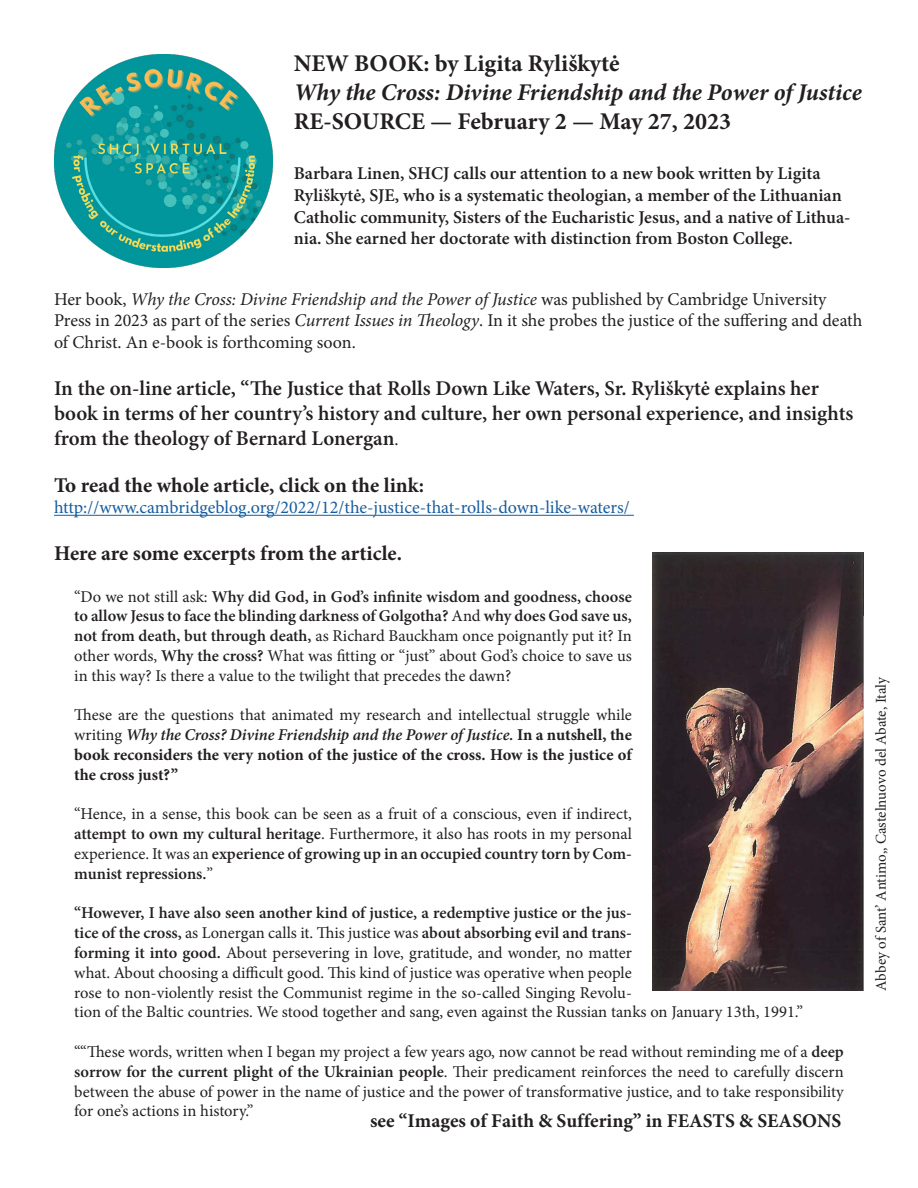
<style>
.page{position:relative;width:918px;height:1188px;background:#fff}
.page>*{position:absolute;margin:0;border:0;box-sizing:border-box;transform-origin:0 0}
.t1{font:700 24px "Minion Pro";color:#231f20}
.t2{font:italic 700 24px "Minion Pro";letter-spacing:-.005em;color:#231f20}
.t3{font:600 21px/25.2px "Minion Pro";color:#231f20}
.t4{font:700 21px "Minion Pro";color:#231f20}
.t5{font:700 19.5px "Minion Pro";color:#231f20}
.t6{font:600 18px/21.6px "Minion Pro";color:#231f20}
.t7{font:18px/21.6px "Minion Pro";color:#231f20}
.t8{font:18px "Minion Pro";letter-spacing:-.005em;color:#175d9e}
.t9{font:16.5px/19.8px "Minion Pro";color:#231f20;text-align:justify}
.t10{font:700 16.5px/19.8px "Minion Pro";color:#231f20;text-align:justify}
.t11{font:15px "Minion Pro";letter-spacing:-.005em;color:#231f20}
.s1{font-style:italic}
.s2{font-weight:400;font-size:18px}
.s3{font-weight:600}
.s4{font-weight:400}
.s5{font-weight:600;font-style:italic}
</style>
<div class="page">
<hr style="left:54px;top:515px;width:580px;height:1px;background:#175d9e">
<img style="left:54px;top:54px;width:219px;height:213px">
<img style="left:652px;top:552px;width:212px;height:439px">
<p class="t1" style="left:294px;top:47px;width:327px">NEW BOOK: by Ligita Ryliškytė</p>
<p class="t2" style="left:294px;top:75px;width:570px">Why the Cross: Divine Friendship and the Power of Justice</p>
<p class="t1" style="left:294px;top:104px;width:439px">RE-SOURCE — February 2 — May 27, 2023</p>
<p class="t6" style="left:294px;top:163px;width:558px">Barbara Linen, SHCJ calls our attention to a new book written by Ligita Ryliškytė, SJE, who is a systematic theologian, a member of the Lithuanian Catholic community, Sisters of the Eucharistic Jesus, and a native of Lithua&shy;nia. She earned her doctorate with distinction from Boston College.</p>
<p class="t7" style="left:54px;top:288px;width:810px">Her book, <span class="s1">Why the Cross: Divine Friendship and the Power of Justice</span> was published by Cambridge University<br>Press in 2023 as part of the series <span class="s1">Current Issues in Theology</span>. In it she probes the justice of the suffering and death of Christ. An e-book is forthcoming soon.</p>
<p class="t3" style="left:54px;top:375px;width:801px">In the on-line article, “The Justice that Rolls Down Like Waters, Sr. Ryliškytė explains her book in terms of her country’s history and culture, her own personal experience, and insights from the theology of Bernard Lonergan<span class="s2">.</span></p>
<p class="t4" style="left:54px;top:470px;width:372px">To read the whole article, click on the link:</p>
<p class="t8" style="left:54px;top:496px;width:577px">http://www.cambridgeblog.org/2022/12/the-justice-that-rolls-down-like-waters/</p>
<p class="t4" style="left:54px;top:539px;width:350px">Here are some excerpts from the article.</p>
<p class="t9" style="left:74px;top:587px;width:559px">“Do we not still ask: <span class="s3">Why did God, in God’s infinite wisdom and goodness, choose to allow Jesus to face the blinding darkness of Golgotha?</span> And <span class="s3">why does God save us, not from death, but through death,</span> as Richard Bauckham once poignantly put it? In other words, <span class="s3">Why the cross?</span> What was fitting or “just” about God’s choice to save us in this way? Is there a value to the twilight that precedes the dawn?</p>
<p class="t10" style="left:74px;top:705px;width:559px"><span class="s4">These are the questions that animated my research and intellectual struggle while writing</span> <span class="s5">Why the Cross? Divine Friendship and the Power of Justice.</span> In a nutshell, the book reconsiders the very notion of the justice of the cross. How is the justice of the cross just?”</p>
<p class="t9" style="left:74px;top:804px;width:559px">“Hence, in a sense, this book can be seen as a fruit of a conscious, even if indirect, <span class="s3">attempt to own my cultural heritage</span>. Furthermore, it also has roots in my personal experience. It was an <span class="s3">experience of growing up in an occupied country torn by Com&shy;munist repressions.</span>”</p>
<p class="t9" style="left:74px;top:903px;width:730px;text-align:left"><span class="s3">“However, I have also seen another kind of justice, a redemptive justice or the jus-<br>tice of the cross,</span> as Lonergan calls it. This justice was <span class="s3">about absorbing evil and trans-<br>forming it into good.</span> About persevering in love, gratitude, and wonder, no matter<br>what. About choosing a difficult good. This kind of justice was operative when people<br>rose to non-violently resist the Communist regime in the so-called Singing Revolu-<br>tion of the Baltic countries. We stood together and sang, even against the Russian tanks on January 13th, 1991.”</p>
<p class="t9" style="left:74px;top:1042px;width:771px">““These words, written when I began my project a few years ago, now cannot be read without reminding me of a <span class="s3">deep sorrow for the current plight of the Ukrainian people</span>. Their predicament reinforces the need to carefully discern between the abuse of power in the name of justice and the power of transformative justice, and to take responsibility for one’s actions in history.”</p>
<p class="t5" style="left:370px;top:1107px;width:473px">see “Images of Faith &amp; Suffering” in FEASTS &amp; SEASONS</p>
<p class="t11" style="left:871px;top:991px;width:315px;rotate:-90deg">Abbey of Sant’ Antimo,, Castelnuovo del Abate, Italy</p>
</div>
